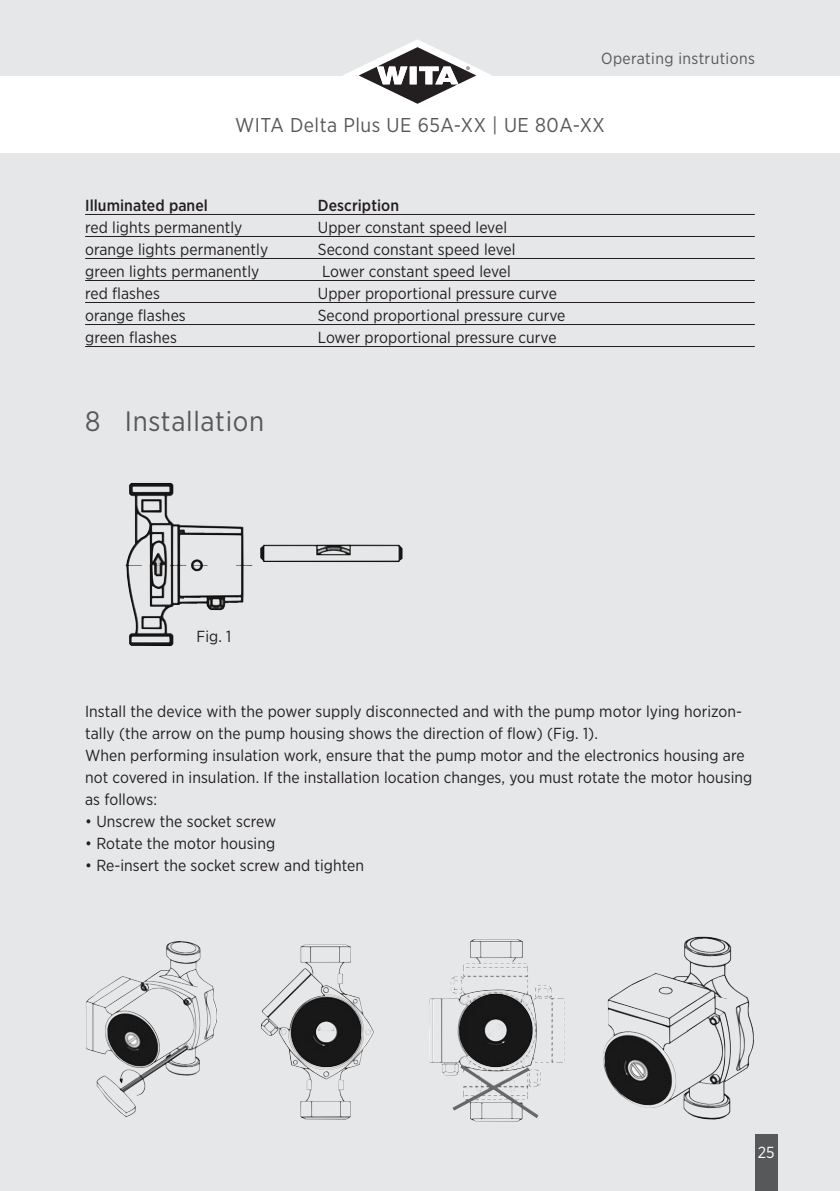
<style>
.page{position:relative;width:840px;height:1191px;background:#fff}
.page>*{position:absolute;margin:0;border:0;box-sizing:border-box;transform-origin:0 0}
.t1{font:28px "Gotham Narrow";letter-spacing:.025em;color:#57585a}
.t2{font:20px "Gotham Narrow";letter-spacing:.025em;color:#57585a}
.t3{font:16px/22px "Gotham Narrow";letter-spacing:.005em;color:#231f20}
.t4{font:500 16px "Gotham Narrow";letter-spacing:.005em;color:#231f20}
.t5{font:16px "Gotham Narrow";letter-spacing:.025em;color:#57585a}
.t6{font:16px "Gotham Narrow";color:#fff}
</style>
<div class="page">
<div style="left:0;top:153px;width:839px;height:1038px;background:#e6e7e9"></div>
<div style="left:754px;top:1134px;width:23px;height:57px;background:#57585a"></div>
<div style="left:0;top:0;width:839px;height:75px;background:#e6e7e9"></div>
<hr style="left:85px;top:214px;width:669px;height:1px;background:#231f20">
<hr style="left:85px;top:236px;width:669px;height:1px;background:#231f20">
<hr style="left:85px;top:258px;width:669px;height:1px;background:#231f20">
<hr style="left:85px;top:280px;width:669px;height:1px;background:#231f20">
<hr style="left:85px;top:302px;width:669px;height:1px;background:#231f20">
<hr style="left:85px;top:324px;width:669px;height:1px;background:#231f20">
<hr style="left:85px;top:346px;width:669px;height:1px;background:#231f20">
<svg style="left:326px;top:39px;width:169px;height:65px"></svg>
<img style="left:429px;top:989px;width:108px;height:77px">
<img style="left:260px;top:944px;width:92px;height:84px">
<img style="left:97px;top:980px;width:89px;height:136px">
<img style="left:603px;top:1034px;width:69px;height:71px">
<img style="left:125px;top:483px;width:127px;height:163px">
<p class="t5" style="left:600px;top:53px;width:155px">Operating instrutions</p>
<p class="t2" style="left:235px;top:117px;width:371px">WITA Delta Plus UE 65A-XX | UE 80A-XX</p>
<p class="t4" style="left:85px;top:199px;width:124px">Illuminated panel</p>
<p class="t4" style="left:318px;top:199px;width:83px">Description</p>
<p class="t3" style="left:85px;top:217px;width:159px">red lights permanently</p>
<p class="t3" style="left:318px;top:217px;width:190px">Upper constant speed level</p>
<p class="t3" style="left:85px;top:239px;width:184px">orange lights permanently</p>
<p class="t3" style="left:318px;top:239px;width:199px">Second constant speed level</p>
<p class="t3" style="left:85px;top:261px;width:176px">green lights permanently</p>
<p class="t3" style="left:322px;top:261px;width:190px">Lower constant speed level</p>
<p class="t3" style="left:85px;top:283px;width:76px">red flashes</p>
<p class="t3" style="left:317px;top:283px;width:240px">Upper proportional pressure curve</p>
<p class="t3" style="left:85px;top:305px;width:102px">orange flashes</p>
<p class="t3" style="left:317px;top:305px;width:249px">Second proportional pressure curve</p>
<p class="t3" style="left:85px;top:327px;width:93px">green flashes</p>
<p class="t3" style="left:317px;top:327px;width:240px">Lower proportional pressure curve</p>
<h1 class="t1" style="left:85px;top:411px;width:180px">8 Installation</h1>
<p class="t3" style="left:196px;top:626px;width:36px">Fig. 1</p>
<p class="t3" style="left:85px;top:701px;width:668px">Install the device with the power supply disconnected and with the pump motor lying horizon&shy;tally (the arrow on the pump housing shows the direction of flow) (Fig. 1).<br>When performing insulation work, ensure that the pump motor and the electronics housing are not covered in insulation. If the installation location changes, you must rotate the motor housing as follows:</p>
<p class="t3" style="left:85px;top:811px;width:192px">• Unscrew the socket screw</p>
<p class="t3" style="left:85px;top:833px;width:191px">• Rotate the motor housing</p>
<p class="t3" style="left:85px;top:855px;width:280px">• Re-insert the socket screw and tighten</p>
<p class="t6" style="left:757px;top:1146px;width:18px">25</p>
</div>
